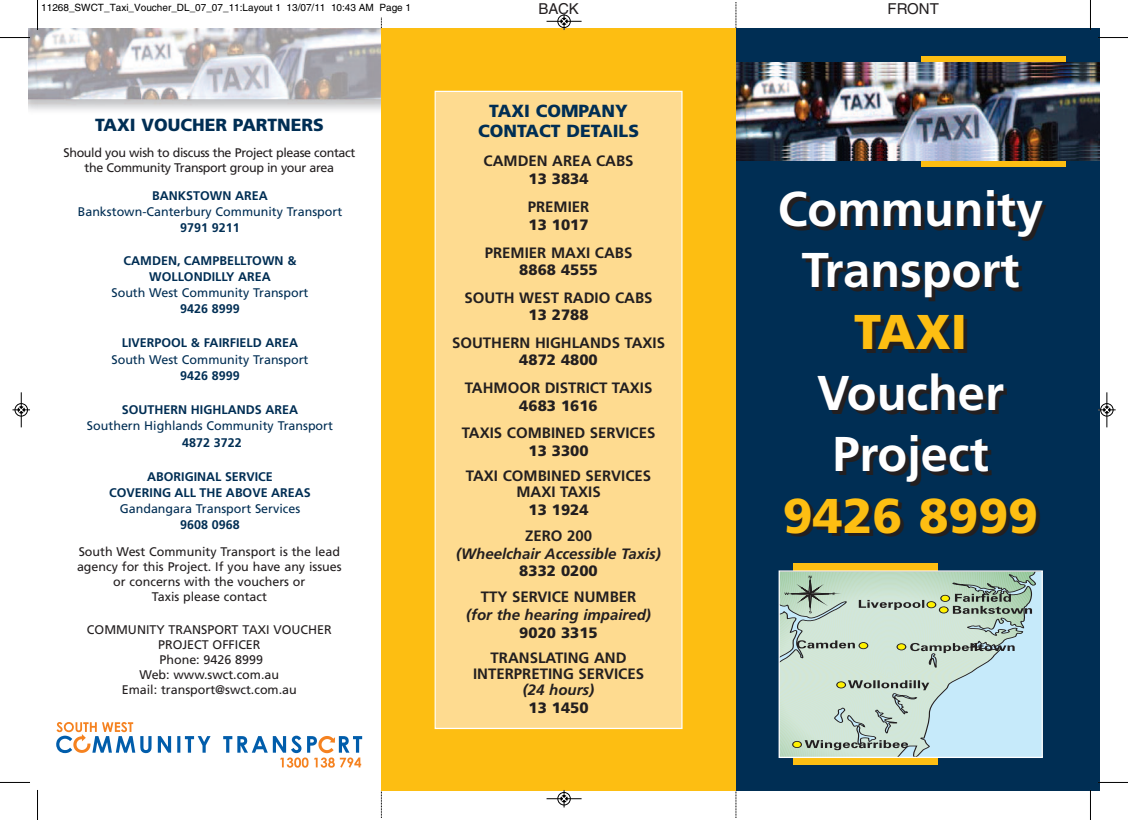
<style>
.page{position:relative;width:1128px;height:820px;background:#fff}
.page>*{position:absolute;margin:0;border:0;box-sizing:border-box;transform-origin:0 0}
.t1{font:700 48.75px/61.2px "Frutiger";color:#fff;text-align:center}
.t2{font:900 48.75px "Frutiger";color:#fdbe12}
.t3{font:900 17.5px/20px "Frutiger";color:#002e54;text-align:center}
.t4{font:700 15px/16.2px "Frutiger";color:#231f20;text-align:center}
.t5{font:900 15px "Frutiger";color:#231f20}
.t6{font:italic 700 15px "Frutiger";color:#231f20}
.t7{font:15px "Helvetica";color:#231f20}
.t8{font:12.5px/15px "Frutiger";color:#231f20;text-align:center}
.t9{font:700 12.5px/16.2px "Frutiger";color:#002e54;text-align:center}
.t10{font:12.5px "Frutiger";color:#002e54}
.t11{font:12.5px/15px "Frutiger";letter-spacing:-.03em;color:#231f20;text-align:center}
.t12{font:10px "Helvetica";color:#000}
</style>
<div class="page">
<svg style="left:735px;top:2px;width:1px;height:815px"></svg>
<svg style="left:381px;top:17px;width:1px;height:800px"></svg>
<div style="left:736px;top:29px;width:363px;height:761px;background:#002e54"></div>
<div style="left:921px;top:57px;width:144px;height:110px;background:#fdbe12"></div>
<div style="left:793px;top:563px;width:144px;height:201px;background:#fdbe12"></div>
<svg style="left:780px;top:572px;width:260px;height:183px;background:#bce0e1"></svg>
<svg style="left:780px;top:575px;width:251px;height:180px;background:#bdd5cc"></svg>
<div style="left:778px;top:570px;width:264px;height:187px;border:1px solid #fff"></div>
<img style="left:736px;top:62px;width:363px;height:4px">
<img style="left:736px;top:66px;width:363px;height:3px">
<img style="left:736px;top:69px;width:363px;height:4px">
<img style="left:736px;top:73px;width:363px;height:3px">
<img style="left:736px;top:157px;width:363px;height:4px">
<img style="left:736px;top:154px;width:363px;height:3px">
<img style="left:736px;top:150px;width:363px;height:4px">
<img style="left:736px;top:146px;width:363px;height:4px">
<img style="left:736px;top:76px;width:363px;height:70px">
<img style="left:29px;top:29px;width:352px;height:82px">
<div style="left:381px;top:29px;width:355px;height:761px;background:#fdbe12"></div>
<div style="left:436px;top:92px;width:245px;height:635px;background:#fedb90"></div>
<div style="left:434px;top:91px;width:248px;height:637px;border:1px solid #fff"></div>
<svg style="left:223px;top:735px;width:139px;height:32px"></svg>
<svg style="left:56px;top:722px;width:154px;height:30px"></svg>
<hr style="left:1089px;top:0;width:1px;height:30px;background:#fff">
<hr style="left:1089px;top:789px;width:1px;height:30px;background:#fff">
<hr style="left:37px;top:0;width:1px;height:30px;background:#000">
<hr style="left:0;top:37px;width:30px;height:1px;background:#000">
<hr style="left:1090px;top:0;width:1px;height:30px;background:#000">
<hr style="left:1097px;top:37px;width:30px;height:1px;background:#000">
<hr style="left:37px;top:789px;width:1px;height:30px;background:#000">
<hr style="left:0;top:781px;width:30px;height:1px;background:#000">
<hr style="left:1090px;top:789px;width:1px;height:30px;background:#000">
<hr style="left:1097px;top:781px;width:30px;height:1px;background:#000">
<hr style="left:546px;top:21px;width:35px;height:1px;background:#000">
<div style="left:557px;top:15px;width:13px;height:13px;border:1px solid #000;border-radius:50%"></div>
<svg style="left:561px;top:13px;width:6px;height:17px"></svg>
<div style="left:557px;top:791px;width:13px;height:14px;border:1px solid #fff;border-radius:50%"></div>
<hr style="left:546px;top:798px;width:35px;height:1px;background:#000">
<div style="left:557px;top:791px;width:13px;height:13px;border:1px solid #000;border-radius:50%"></div>
<svg style="left:561px;top:790px;width:6px;height:17px"></svg>
<hr style="left:21px;top:392px;width:1px;height:35px;background:#000">
<div style="left:15px;top:403px;width:13px;height:13px;border:1px solid #000;border-radius:50%"></div>
<svg style="left:12px;top:406px;width:18px;height:7px"></svg>
<hr style="left:1106px;top:392px;width:1px;height:35px;background:#000">
<div style="left:1100px;top:403px;width:13px;height:13px;border:1px solid #000;border-radius:50%"></div>
<svg style="left:1098px;top:406px;width:17px;height:7px"></svg>
<p class="t12" style="left:41px;top:4px;width:371px">11268_SWCT_Taxi_Voucher_DL_07_07_11:Layout 1 13/07/11 10:43 AM Page 1</p>
<h2 class="t3" style="left:95px;top:116px;width:230px">TAXI VOUCHER PARTNERS</h2>
<p class="t11" style="left:63px;top:146px;width:293px">Should you wish to discuss the Project please contact the Community Transport group in your area</p>
<p class="t9" style="left:152px;top:188px;width:117px">BANKSTOWN AREA</p>
<p class="t10" style="left:78px;top:206px;width:266px">Bankstown-Canterbury Community Transport</p>
<p class="t9" style="left:180px;top:220px;width:61px">9791 9211</p>
<p class="t9" style="left:123px;top:253px;width:174px">CAMDEN, CAMPBELLTOWN &amp;<br>WOLLONDILLY AREA</p>
<p class="t10" style="left:111px;top:287px;width:198px">South West Community Transport</p>
<p class="t9" style="left:180px;top:302px;width:61px">9426 8999</p>
<p class="t9" style="left:122px;top:336px;width:178px">LIVERPOOL &amp; FAIRFIELD AREA</p>
<p class="t10" style="left:111px;top:354px;width:198px">South West Community Transport</p>
<p class="t9" style="left:180px;top:368px;width:61px">9426 8999</p>
<p class="t9" style="left:122px;top:402px;width:178px">SOUTHERN HIGHLANDS AREA</p>
<p class="t10" style="left:87px;top:420px;width:247px">Southern Highlands Community Transport</p>
<p class="t9" style="left:182px;top:435px;width:61px">4872 3722</p>
<p class="t9" style="left:109px;top:468px;width:203px">ABORIGINAL SERVICE<br>COVERING ALL THE ABOVE AREAS</p>
<p class="t10" style="left:120px;top:503px;width:182px">Gandangara Transport Services</p>
<p class="t9" style="left:180px;top:517px;width:61px">9608 0968</p>
<p class="t8" style="left:77px;top:545px;width:266px">South West Community Transport is the lead agency for this Project. If you have any issues or concerns with the vouchers or<br>Taxis please contact</p>
<p class="t8" style="left:87px;top:623px;width:246px">COMMUNITY TRANSPORT TAXI VOUCHER<br>PROJECT OFFICER<br>Phone: 9426 8999<br>Web: www.swct.com.au<br>Email: transport@swct.com.au</p>
<p class="t7" style="left:538px;top:4px;width:42px">BACK</p>
<p class="t7" style="left:887px;top:3px;width:53px">FRONT</p>
<h2 class="t3" style="left:478px;top:102px;width:162px">TAXI COMPANY<br>CONTACT DETAILS</h2>
<p class="t4" style="left:483px;top:154px;width:151px">CAMDEN AREA CABS</p>
<p class="t5" style="left:528px;top:172px;width:62px">13 3834</p>
<p class="t4" style="left:527px;top:200px;width:63px">PREMIER</p>
<p class="t5" style="left:528px;top:218px;width:62px">13 1017</p>
<p class="t4" style="left:485px;top:245px;width:149px">PREMIER MAXI CABS</p>
<p class="t5" style="left:519px;top:264px;width:80px">8868 4555</p>
<p class="t4" style="left:464px;top:290px;width:189px">SOUTH WEST RADIO CABS</p>
<p class="t5" style="left:528px;top:309px;width:62px">13 2788</p>
<p class="t4" style="left:452px;top:335px;width:214px">SOUTHERN HIGHLANDS TAXIS</p>
<p class="t5" style="left:519px;top:354px;width:80px">4872 4800</p>
<p class="t4" style="left:464px;top:380px;width:189px">TAHMOOR DISTRICT TAXIS</p>
<p class="t5" style="left:519px;top:399px;width:80px">4683 1616</p>
<p class="t4" style="left:461px;top:426px;width:195px">TAXIS COMBINED SERVICES</p>
<p class="t5" style="left:528px;top:444px;width:62px">13 3300</p>
<p class="t4" style="left:466px;top:468px;width:187px">TAXI COMBINED SERVICES<br>MAXI TAXIS</p>
<p class="t5" style="left:528px;top:503px;width:62px">13 1924</p>
<p class="t4" style="left:525px;top:528px;width:69px">ZERO 200</p>
<p class="t6" style="left:456px;top:547px;width:206px">(Wheelchair Accessible Taxis)</p>
<p class="t5" style="left:519px;top:564px;width:80px">8332 0200</p>
<p class="t4" style="left:480px;top:590px;width:157px">TTY SERVICE NUMBER</p>
<p class="t6" style="left:466px;top:608px;width:186px">(for the hearing impaired)</p>
<p class="t5" style="left:519px;top:626px;width:80px">9020 3315</p>
<p class="t4" style="left:473px;top:650px;width:173px">TRANSLATING AND<br>INTERPRETING SERVICES</p>
<p class="t6" style="left:523px;top:683px;width:73px">(24 hours)</p>
<p class="t5" style="left:528px;top:701px;width:62px">13 1450</p>
<h1 class="t1" style="left:777px;top:182px;width:267px">Community<br>Transport</h1>
<h1 class="t2" style="left:854px;top:312px;width:114px">TAXI</h1>
<h1 class="t1" style="left:817px;top:366px;width:188px">Voucher<br>Project</h1>
<h1 class="t2" style="left:783px;top:496px;width:257px">9426 8999</h1>
</div>
